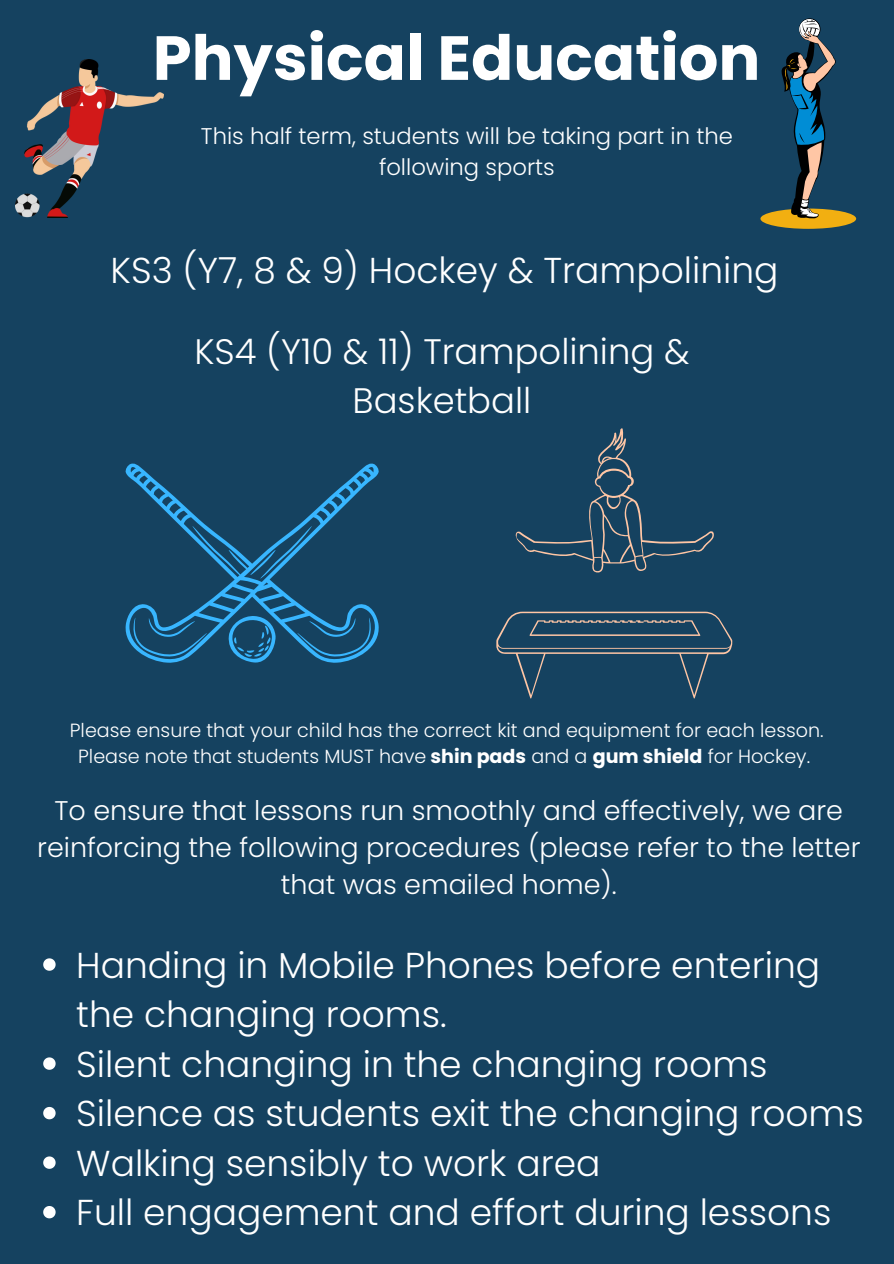
<style>
.page{position:relative;width:894px;height:1264px;background:#fff}
.page>*{position:absolute;margin:0;border:0;box-sizing:border-box;transform-origin:0 0}
.t1{font:700 62.25px "Poppins";color:#fff}
.t2{font:300 36px/49.5px "Poppins";color:#fff}
.t3{font:300 35.4px/48.6px "Poppins";color:#fff;text-align:center}
.t4{font:300 27px/37.2px "Poppins";color:#fff;text-align:center}
.t5{font:300 22.65px/31.2px "Poppins";color:#fff;text-align:center}
.t6{font:300 19.05px "Poppins";color:#fff}
.s1{font-weight:700}
</style>
<div class="page">
<div style="left:0;top:0;width:893px;height:1263px;background:#154260"></div>
<svg style="left:515px;top:428px;width:199px;height:144px"></svg>
<svg style="left:496px;top:611px;width:236px;height:87px"></svg>
<svg style="left:125px;top:463px;width:254px;height:200px"></svg>
<svg style="left:297px;top:617px;width:74px;height:39px"></svg>
<svg style="left:250px;top:526px;width:62px;height:52px"></svg>
<svg style="left:227px;top:613px;width:48px;height:50px"></svg>
<svg style="left:133px;top:617px;width:74px;height:39px"></svg>
<img style="left:15px;top:59px;width:149px;height:159px">
<div style="left:760px;top:208px;width:95px;height:21px;background:#f2af11;border-radius:50%"></div>
<svg style="left:774px;top:19px;width:62px;height:199px"></svg>
<svg style="left:43px;top:958px;width:13px;height:12px"></svg>
<svg style="left:43px;top:1057px;width:13px;height:12px"></svg>
<svg style="left:43px;top:1106px;width:13px;height:13px"></svg>
<svg style="left:43px;top:1156px;width:13px;height:12px"></svg>
<svg style="left:43px;top:1206px;width:13px;height:12px"></svg>
<p class="t1" style="left:153px;top:14px;width:609px">Physical Education</p>
<h1 class="t5" style="left:201px;top:120px;width:533px">This half term, students will be taking part in the following sports</h1>
<p class="t2" style="left:111px;top:245px;width:669px">KS3 (Y7, 8 &amp; 9) Hockey &amp; Trampolining</p>
<h4 class="t3" style="left:194px;top:327px;width:496px">KS4 (Y10 &amp; 11) Trampolining &amp;<br>Basketball</h4>
<h2 class="t6" style="left:70px;top:717px;width:755px">Please ensure that your child has the correct kit and equipment for each lesson.</h2>
<h2 class="t6" style="left:78px;top:743px;width:733px">Please note that students MUST have <span class="s1">shin pads</span> and a <span class="s1">gum shield</span> for Hockey.</h2>
<p class="t4" style="left:37px;top:791px;width:824px">To ensure that lessons run smoothly and effectively, we are reinforcing the following procedures (please refer to the letter that was emailed home).</p>
<p class="t2" style="left:76px;top:940px;width:745px">Handing in Mobile Phones before entering the changing rooms.</p>
<p class="t2" style="left:76px;top:1039px;width:692px">Silent changing in the changing rooms</p>
<p class="t2" style="left:76px;top:1088px;width:788px">Silence as students exit the changing rooms</p>
<h3 class="t2" style="left:76px;top:1138px;width:525px">Walking sensibly to work area</h3>
<p class="t2" style="left:76px;top:1187px;width:756px">Full engagement and effort during lessons</p>
</div>
